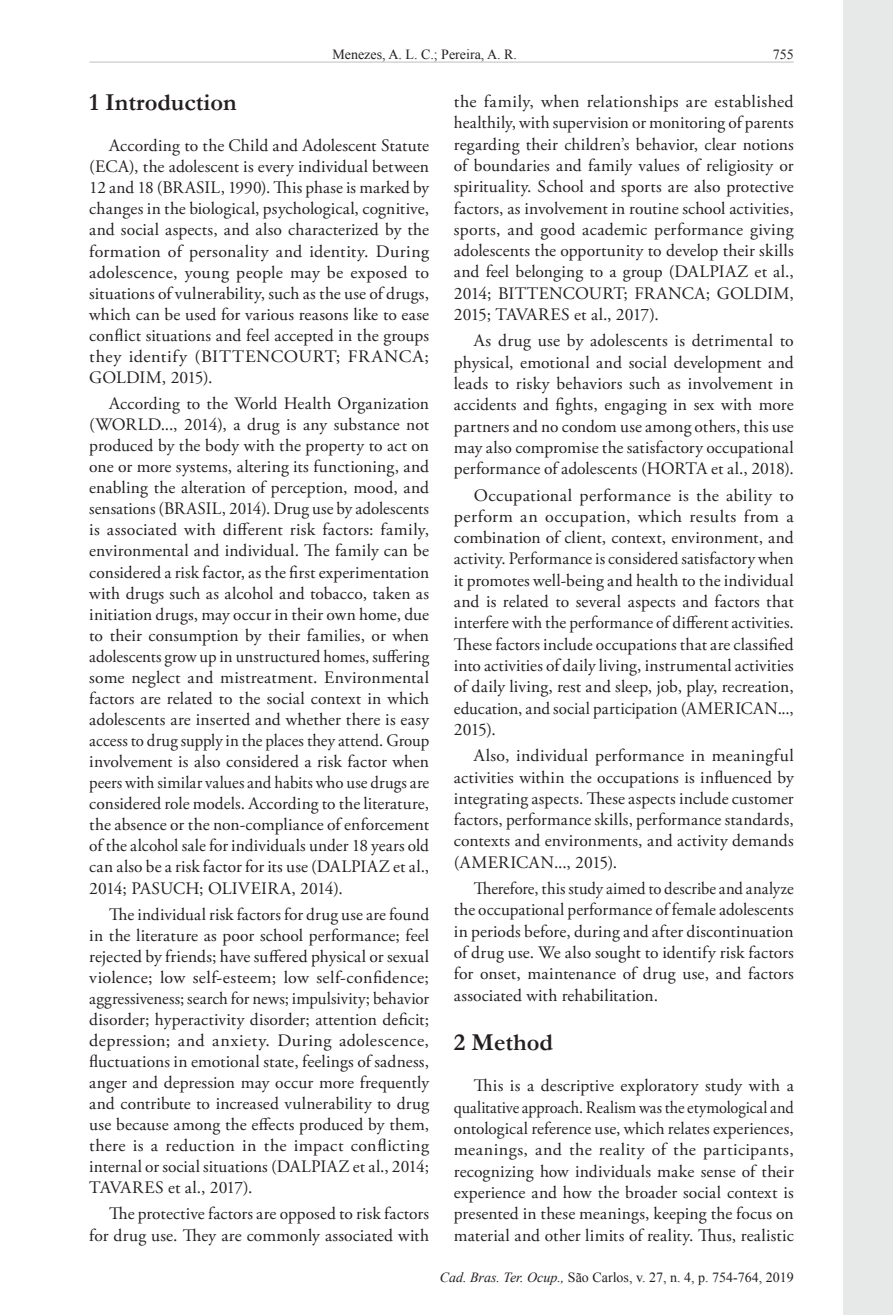
<style>
.page{position:relative;width:893px;height:1315px;background:#fff}
.page>*{position:absolute;margin:0;border:0;box-sizing:border-box;transform-origin:0 0}
.Heading1{font:700 24.5px "Garamond";color:#231f20}
.Paragraph{font:17.5px/21px "Adobe Garamond Pro";letter-spacing:.01em;color:#231f20;text-align:justify}
.Paragraph-2{font:17.5px/21.3px "Adobe Garamond Pro";letter-spacing:.01em;color:#231f20;text-align:justify;scale:.95 1}
.t1{font:14px "Times New Roman";color:#231f20}
.s1{font-style:italic}
</style>
<div class="page">
<div style="left:843px;top:0;width:50px;height:1315px;background:#e7e8e8"></div>
<hr style="left:90px;top:62px;width:703px;height:1px;background:#c0c0c0">
<p class="t1" style="left:332px;top:45px;width:186px">Menezes, A. L. C.; Pereira, A. R.</p>
<p class="Heading1" style="left:89px;top:86px;width:149px">1 Introduction</p>
<p class="Paragraph" style="left:89px;top:136px;width:341px;text-indent:20px">According to the Child and Adolescent Statute (ECA), the adolescent is every individual between 12 and 18 (BRASIL, 1990). This phase is marked by changes in the biological, psychological, cognitive, and social aspects, and also characterized by the formation of personality and identity. During adolescence, young people may be exposed to situations of vulnerability, such as the use of drugs, which can be used for various reasons like to ease conflict situations and feel accepted in the groups they identify (BITTENCOURT; FRANCA; GOLDIM, 2015).</p>
<p class="Paragraph" style="left:89px;top:393px;width:341px;text-indent:20px">According to the World Health Organization (WORLD..., 2014), a drug is any substance not produced by the body with the property to act on one or more systems, altering its functioning, and enabling the alteration of perception, mood, and sensations (BRASIL, 2014). Drug use by adolescents is associated with different risk factors: family, environmental and individual. The family can be considered a risk factor, as the first experimentation with drugs such as alcohol and tobacco, taken as initiation drugs, may occur in their own home, due to their consumption by their families, or when adolescents grow up in unstructured homes, suffering some neglect and mistreatment. Environmental factors are related to the social context in which adolescents are inserted and whether there is easy access to drug supply in the places they attend. Group involvement is also considered a risk factor when peers with similar values and habits who use drugs are considered role models. According to the literature, the absence or the non-compliance of enforcement of the alcohol sale for individuals under 18 years old can also be a risk factor for its use (DALPIAZ et al., 2014; PASUCH; OLIVEIRA, 2014).</p>
<p class="Paragraph" style="left:89px;top:904px;width:341px;text-indent:20px">The individual risk factors for drug use are found in the literature as poor school performance; feel rejected by friends; have suffered physical or sexual violence; low self-esteem; low self-confidence; aggressiveness; search for news; impulsivity; behavior disorder; hyperactivity disorder; attention deficit; depression; and anxiety. During adolescence, fluctuations in emotional state, feelings of sadness, anger and depression may occur more frequently and contribute to increased vulnerability to drug use because among the effects produced by them, there is a reduction in the impact conflicting internal or social situations (DALPIAZ et al., 2014; TAVARES et al., 2017).</p>
<p class="Paragraph" style="left:89px;top:1204px;width:341px;text-align:right">The protective factors are opposed to risk factors for drug use. They are commonly associated with</p>
<p class="Paragraph" style="left:454px;top:91px;width:341px">the family, when relationships are established healthily, with supervision or monitoring of parents regarding their children’s behavior, clear notions of boundaries and family values of religiosity or spirituality. School and sports are also protective factors, as involvement in routine school activities, sports, and good academic performance giving adolescents the opportunity to develop their skills and feel belonging to a group (DALPIAZ et al., 2014; BITTENCOURT; FRANCA; GOLDIM, 2015; TAVARES et al., 2017).</p>
<p class="Paragraph" style="left:454px;top:331px;width:341px;text-indent:20px">As drug use by adolescents is detrimental to physical, emotional and social development and leads to risky behaviors such as involvement in accidents and fights, engaging in sex with more partners and no condom use among others, this use may also compromise the satisfactory occupational performance of adolescents (HORTA et al., 2018).</p>
<p class="Paragraph" style="left:454px;top:485px;width:341px;text-indent:20px">Occupational performance is the ability to perform an occupation, which results from a combination of client, context, environment, and activity. Performance is considered satisfactory when it promotes well-being and health to the individual and is related to several aspects and factors that interfere with the performance of different activities.<br>These factors include occupations that are classified into activities of daily living, instrumental activities of daily living, rest and sleep, job, play, recreation, education, and social participation (AMERICAN..., 2015).</p>
<p class="Paragraph" style="left:454px;top:745px;width:341px;text-indent:20px">Also, individual performance in meaningful activities within the occupations is influenced by integrating aspects. These aspects include customer factors, performance skills, performance standards, contexts and environments, and activity demands (AMERICAN..., 2015).</p>
<p class="Paragraph-2" style="left:454px;top:878px;width:359px;text-indent:20px">Therefore, this study aimed to describe and analyze the occupational performance of female adolescents in periods before, during and after discontinuation of drug use. We also sought to identify risk factors for onset, maintenance of drug use, and factors associated with rehabilitation.</p>
<p class="Heading1" style="left:454px;top:1025px;width:101px">2 Method</p>
<p class="Paragraph" style="left:454px;top:1075px;width:341px;text-indent:20px">This is a descriptive exploratory study with a qualitative approach. Realism was the etymological and ontological reference use, which relates experiences, meanings, and the reality of the participants, recognizing how individuals make sense of their experience and how the broader social context is presented in these meanings, keeping the focus on material and other limits of reality. Thus, realistic</p>
<p class="t1" style="left:440px;top:1267px;width:356px"><span class="s1">Cad. Bras. Ter. Ocup.,</span> São Carlos, v. 27, n. 4, p. 754-764, 2019</p>
</div>
